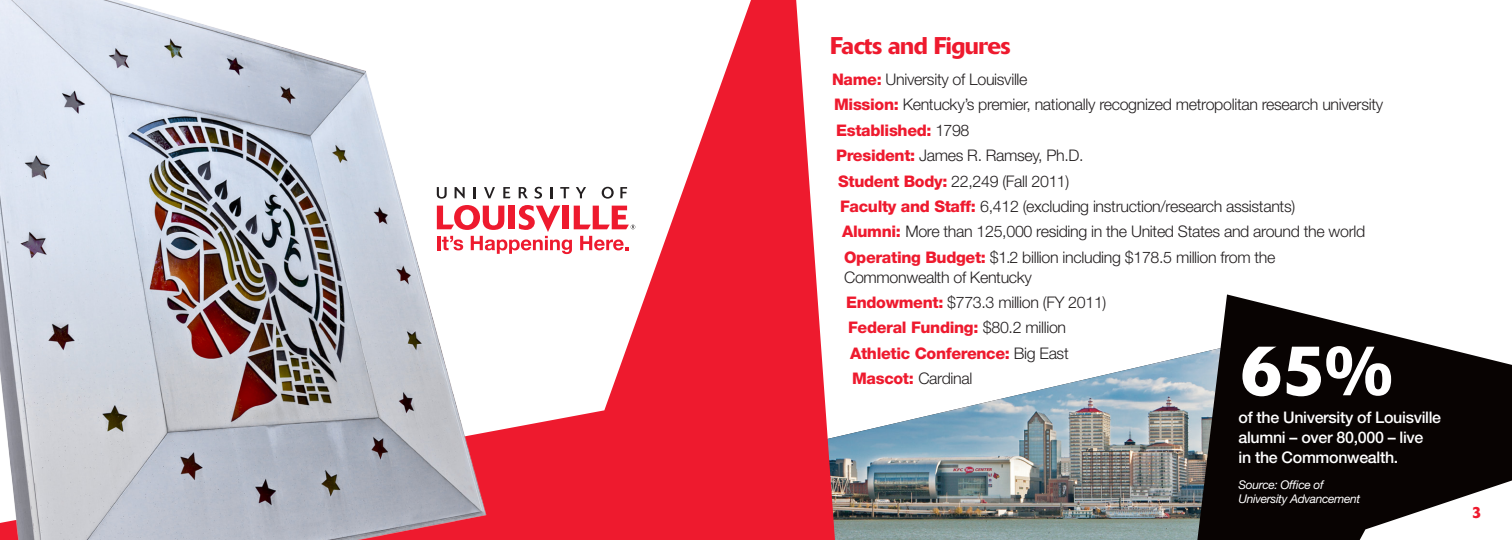
<style>
.page{position:relative;width:1512px;height:540px;background:#fff}
.page>*{position:absolute;margin:0;border:0;box-sizing:border-box;transform-origin:0 0}
.t1{font:500 71.2px "Delta";color:#fff}
.t2{font:500 24px "Delta";letter-spacing:-.02em;color:#ee1a2e}
.t3{font:300 16px "Helvetica Neue LT Std";letter-spacing:-.02em;color:#231f20}
.t4{font:800 16px "Helvetica Neue LT Std";letter-spacing:-.02em;color:#ee1a2e}
.t5{font:500 16px/20px "Helvetica Neue LT Std";letter-spacing:-.02em;color:#fff}
.t6{font:500 16px "Delta";color:#ee1a2e}
.t7{font:italic 12px/14px "Helvetica Neue LT Std";letter-spacing:-.03em;color:#fff}
.s1{font-weight:800;color:#ee1a2e}
.s2{font-weight:300;color:#231f20}
</style>
<div class="page">
<img style="left:835px;top:353px;width:362px;height:187px">
<svg style="left:494px;top:0;width:341px;height:540px;fill:#ee1a2e"></svg>
<svg style="left:1197px;top:294px;width:315px;height:246px;fill:#080302"></svg>
<img style="left:0;top:0;width:494px;height:540px">
<svg style="left:437px;top:187px;width:10px;height:12px"></svg>
<svg style="left:455px;top:187px;width:10px;height:11px"></svg>
<svg style="left:474px;top:187px;width:2px;height:11px"></svg>
<svg style="left:484px;top:187px;width:11px;height:11px"></svg>
<svg style="left:503px;top:187px;width:8px;height:11px"></svg>
<svg style="left:519px;top:187px;width:9px;height:11px"></svg>
<svg style="left:535px;top:187px;width:7px;height:12px"></svg>
<svg style="left:550px;top:187px;width:2px;height:11px"></svg>
<svg style="left:560px;top:187px;width:9px;height:11px"></svg>
<svg style="left:576px;top:187px;width:10px;height:11px"></svg>
<svg style="left:602px;top:187px;width:12px;height:12px"></svg>
<svg style="left:620px;top:187px;width:7px;height:11px"></svg>
<svg style="left:437px;top:205px;width:198px;height:49px"></svg>
<h2 class="t2" style="left:830px;top:31px;width:182px">Facts and Figures</h2>
<p class="t3" style="left:832px;top:70px;width:197px"><span class="s1">Name:</span> University of Louisville</p>
<p class="t3" style="left:834px;top:95px;width:551px"><span class="s1">Mission:</span> Kentucky’s premier, nationally recognized metropolitan research university</p>
<p class="t4" style="left:836px;top:121px;width:135px">Established: <span class="s2">1798</span></p>
<p class="t3" style="left:836px;top:146px;width:249px"><span class="s1">President:</span> James R. Ramsey, Ph.D.</p>
<p class="t3" style="left:838px;top:171px;width:233px"><span class="s1">Student Body:</span> 22,249 (Fall 2011)</p>
<p class="t3" style="left:840px;top:196px;width:457px"><span class="s1">Faculty and Staff:</span> 6,412 (excluding instruction/research assistants)</p>
<p class="t3" style="left:842px;top:222px;width:525px"><span class="s1">Alumni:</span> More than 125,000 residing in the United States and around the world</p>
<p class="t3" style="left:844px;top:247px;width:433px"><span class="s1">Operating Budget:</span> $1.2 billion including $178.5 million from the</p>
<p class="t3" style="left:844px;top:267px;width:189px">Commonwealth of Kentucky</p>
<p class="t3" style="left:846px;top:292px;width:262px"><span class="s1">Endowment:</span> $773.3 million (FY 2011)</p>
<p class="t4" style="left:848px;top:318px;width:220px">Federal Funding: <span class="s2">$80.2 million</span></p>
<p class="t4" style="left:850px;top:343px;width:220px">Athletic Conference: <span class="s2">Big East</span></p>
<p class="t3" style="left:852px;top:368px;width:122px"><span class="s1">Mascot:</span> Cardinal</p>
<h1 class="t1" style="left:1239px;top:326px;width:156px">65%</h1>
<p class="t5" style="left:1239px;top:407px;width:204px">of the University of Louisville alumni – over 80,000 – live<br>in the Commonwealth.</p>
<p class="t7" style="left:1239px;top:477px;width:123px">Source: Office of<br>University Advancement</p>
<p class="t6" style="left:1472px;top:503px;width:11px">3</p>
</div>
